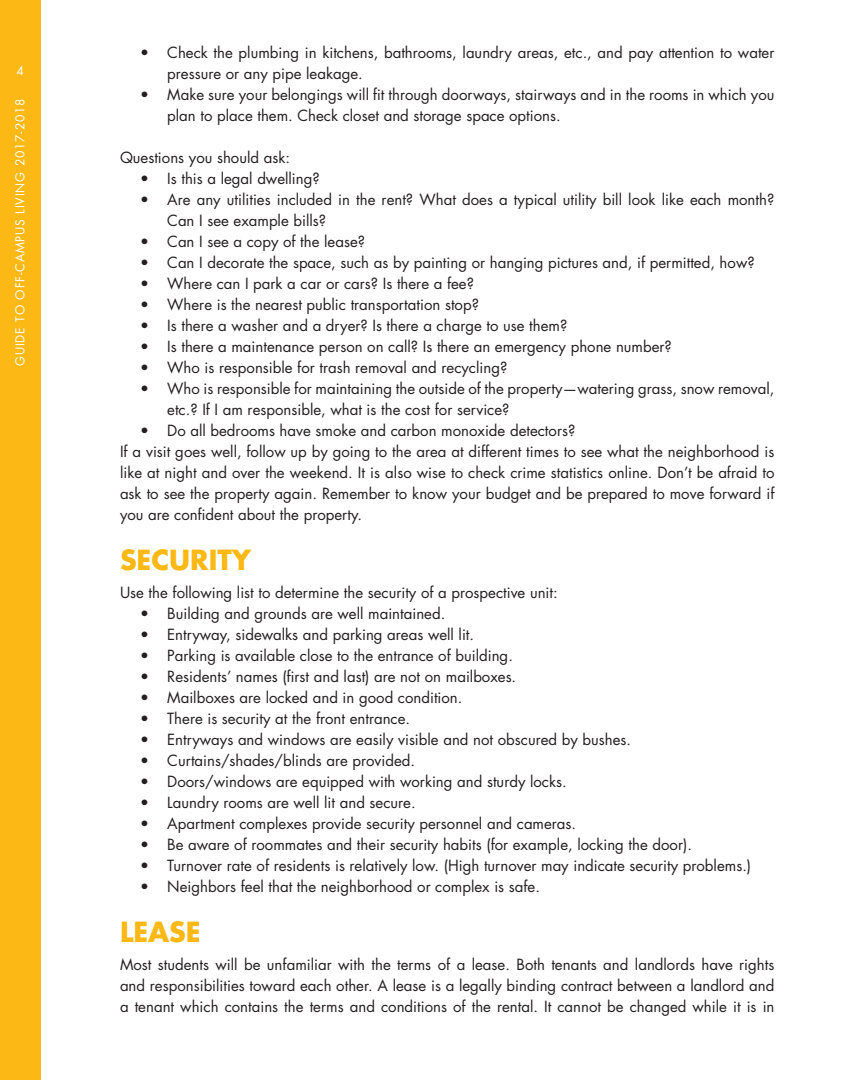
<style>
.page{position:relative;width:864px;height:1080px;background:#fff}
.page>*{position:absolute;margin:0;border:0;box-sizing:border-box;transform-origin:0 0}
.t1{font:700 27px "Futura Std";color:#fcb814}
.t2{font:15px/21px "Futura Std";color:#231f20}
.t3{font:12px "Futura Std";letter-spacing:.07em;color:#fff}
</style>
<div class="page">
<div style="left:0;top:0;width:41px;height:1080px;background:#fcb814"></div>
<p class="t3" style="left:17px;top:63px;width:9px">4</p>
<p class="t3" style="left:13px;top:366px;width:269px;rotate:-90deg">GUIDE TO OFF-CAMPUS LIVING 2017-2018</p>
<p class="t2" style="left:167px;top:42px;width:609px;text-indent:-27px">• Check the plumbing in kitchens, bathrooms, laundry areas, etc., and pay attention to water pressure or any pipe leakage.</p>
<p class="t2" style="left:167px;top:84px;width:609px;text-indent:-27px">• Make sure your belongings will fit through doorways, stairways and in the rooms in which you plan to place them. Check closet and storage space options.</p>
<p class="t2" style="left:120px;top:147px;width:172px">Questions you should ask:</p>
<p class="t2" style="left:140px;top:168px;width:181px">• Is this a legal dwelling?</p>
<p class="t2" style="left:167px;top:189px;width:609px;text-indent:-27px">• Are any utilities included in the rent? What does a typical utility bill look like each month?<br>Can I see example bills?</p>
<p class="t2" style="left:140px;top:231px;width:226px">• Can I see a copy of the lease?</p>
<p class="t2" style="left:140px;top:252px;width:616px">• Can I decorate the space, such as by painting or hanging pictures and, if permitted, how?</p>
<p class="t2" style="left:140px;top:273px;width:335px">• Where can I park a car or cars? Is there a fee?</p>
<p class="t2" style="left:140px;top:294px;width:340px">• Where is the nearest public transportation stop?</p>
<p class="t2" style="left:140px;top:315px;width:429px">• Is there a washer and a dryer? Is there a charge to use them?</p>
<p class="t2" style="left:140px;top:336px;width:533px">• Is there a maintenance person on call? Is there an emergency phone number?</p>
<p class="t2" style="left:140px;top:357px;width:369px">• Who is responsible for trash removal and recycling?</p>
<p class="t2" style="left:167px;top:378px;width:609px;text-indent:-27px">• Who is responsible for maintaining the outside of the property—watering grass, snow removal, etc.? If I am responsible, what is the cost for service?</p>
<p class="t2" style="left:120px;top:420px;width:656px;text-indent:20px">• Do all bedrooms have smoke and carbon monoxide detectors?<br>If a visit goes well, follow up by going to the area at different times to see what the neighborhood is like at night and over the weekend. It is also wise to check crime statistics online. Don’t be afraid to ask to see the property again. Remember to know your budget and be prepared to move forward if you are confident about the property.</p>
<h1 class="t1" style="left:120px;top:542px;width:133px">SECURITY</h1>
<p class="t2" style="left:120px;top:582px;width:439px">Use the following list to determine the security of a prospective unit:</p>
<p class="t2" style="left:140px;top:603px;width:307px">• Building and grounds are well maintained.</p>
<p class="t2" style="left:140px;top:624px;width:335px">• Entryway, sidewalks and parking areas well lit.</p>
<p class="t2" style="left:140px;top:645px;width:374px">• Parking is available close to the entrance of building.</p>
<p class="t2" style="left:140px;top:666px;width:378px">• Residents’ names (first and last) are not on mailboxes.</p>
<p class="t2" style="left:140px;top:687px;width:324px">• Mailboxes are locked and in good condition.</p>
<p class="t2" style="left:140px;top:708px;width:271px">• There is security at the front entrance.</p>
<p class="t2" style="left:140px;top:729px;width:492px">• Entryways and windows are easily visible and not obscured by bushes.</p>
<p class="t2" style="left:140px;top:750px;width:276px">• Curtains/shades/blinds are provided.</p>
<p class="t2" style="left:140px;top:771px;width:428px">• Doors/windows are equipped with working and sturdy locks.</p>
<p class="t2" style="left:140px;top:792px;width:277px">• Laundry rooms are well lit and secure.</p>
<p class="t2" style="left:140px;top:813px;width:438px">• Apartment complexes provide security personnel and cameras.</p>
<p class="t2" style="left:140px;top:834px;width:553px">• Be aware of roommates and their security habits (for example, locking the door).</p>
<p class="t2" style="left:140px;top:855px;width:613px">• Turnover rate of residents is relatively low. (High turnover may indicate security problems.)</p>
<p class="t2" style="left:140px;top:876px;width:401px">• Neighbors feel that the neighborhood or complex is safe.</p>
<h1 class="t1" style="left:120px;top:914px;width:82px">LEASE</h1>
<p class="t2" style="left:120px;top:954px;width:656px;text-align:justify">Most students will be unfamiliar with the terms of a lease. Both tenants and landlords have rights and responsibilities toward each other. A lease is a legally binding contract between a landlord and a tenant which contains the terms and conditions of the rental. It cannot be changed while it is in</p>
</div>
